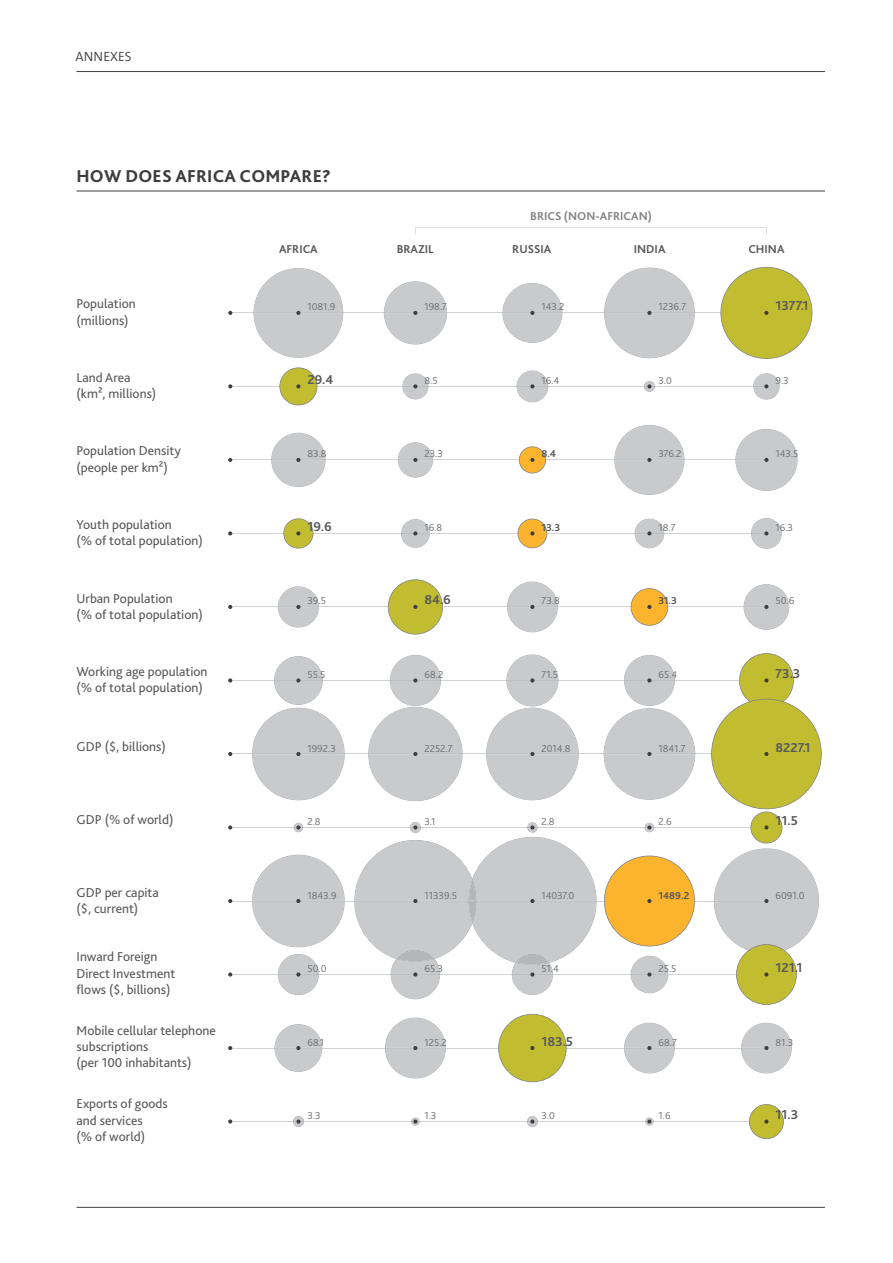
<style>
.page{position:relative;width:893px;height:1263px;background:#fff}
.page>*{position:absolute;margin:0;border:0;box-sizing:border-box;transform-origin:0 0}
.t1{font:800 18px "Bliss 2";letter-spacing:.01em;color:#3e3e3f}
.t2{font:13.5px/16.2px "Bliss 2";color:#57585a}
.t3{font:700 13.5px "Bliss 2";color:#57585a}
.t4{font:300 13.5px "The Mix 4";color:#3e3e3f}
.t5{font:700 12px "Bliss 2";color:#57585a}
.t6{font:700 12px "Bliss 2";color:#808285}
.t7{font:300 10.5px "Bliss 2";color:#6c6d70}
.t8{font:700 10.5px "Bliss 2";color:#57585a}
</style>
<div class="page">
<hr style="left:77px;top:191px;width:748px;height:1px;background:#3e3e3f">
<hr style="left:77px;top:1207px;width:748px;height:1px;background:#3e3e3f">
<hr style="left:77px;top:71px;width:748px;height:1px;background:#3e3e3f">
<hr style="left:230px;top:312px;width:537px;height:1px;background:#d1d2d4">
<hr style="left:230px;top:386px;width:537px;height:1px;background:#d1d2d4">
<hr style="left:230px;top:460px;width:537px;height:1px;background:#d1d2d4">
<hr style="left:230px;top:533px;width:537px;height:1px;background:#d1d2d4">
<hr style="left:230px;top:607px;width:537px;height:1px;background:#d1d2d4">
<hr style="left:230px;top:680px;width:537px;height:1px;background:#d1d2d4">
<hr style="left:230px;top:754px;width:537px;height:1px;background:#d1d2d4">
<hr style="left:230px;top:827px;width:537px;height:1px;background:#d1d2d4">
<hr style="left:230px;top:901px;width:537px;height:1px;background:#d1d2d4">
<hr style="left:230px;top:974px;width:537px;height:1px;background:#d1d2d4">
<hr style="left:230px;top:1048px;width:537px;height:1px;background:#d1d2d4">
<hr style="left:230px;top:1121px;width:537px;height:1px;background:#d1d2d4">
<svg style="left:279px;top:367px;width:38px;height:38px"></svg>
<svg style="left:283px;top:518px;width:30px;height:30px"></svg>
<svg style="left:278px;top:586px;width:41px;height:41px"></svg>
<svg style="left:252px;top:656px;width:93px;height:144px"></svg>
<svg style="left:294px;top:823px;width:9px;height:9px"></svg>
<svg style="left:293px;top:1116px;width:11px;height:11px"></svg>
<svg style="left:252px;top:855px;width:93px;height:92px"></svg>
<svg style="left:278px;top:954px;width:41px;height:41px"></svg>
<svg style="left:274px;top:1024px;width:49px;height:48px"></svg>
<svg style="left:254px;top:268px;width:89px;height:90px"></svg>
<svg style="left:271px;top:433px;width:55px;height:54px"></svg>
<svg style="left:502px;top:283px;width:61px;height:60px"></svg>
<svg style="left:517px;top:370px;width:32px;height:32px"></svg>
<svg style="left:519px;top:446px;width:27px;height:27px"></svg>
<svg style="left:518px;top:519px;width:29px;height:29px"></svg>
<svg style="left:507px;top:582px;width:51px;height:50px"></svg>
<svg style="left:486px;top:654px;width:93px;height:146px"></svg>
<svg style="left:498px;top:1014px;width:69px;height:68px"></svg>
<svg style="left:527px;top:1116px;width:11px;height:11px"></svg>
<svg style="left:644px;top:381px;width:11px;height:11px"></svg>
<svg style="left:604px;top:267px;width:91px;height:91px"></svg>
<svg style="left:614px;top:425px;width:71px;height:70px"></svg>
<svg style="left:635px;top:519px;width:29px;height:29px"></svg>
<svg style="left:631px;top:588px;width:37px;height:38px"></svg>
<svg style="left:604px;top:655px;width:91px;height:145px"></svg>
<svg style="left:645px;top:823px;width:9px;height:9px"></svg>
<svg style="left:604px;top:855px;width:91px;height:91px"></svg>
<svg style="left:631px;top:956px;width:37px;height:37px"></svg>
<svg style="left:624px;top:1023px;width:51px;height:50px"></svg>
<svg style="left:645px;top:1117px;width:9px;height:9px"></svg>
<svg style="left:720px;top:267px;width:92px;height:92px"></svg>
<svg style="left:753px;top:373px;width:27px;height:27px"></svg>
<svg style="left:735px;top:429px;width:62px;height:62px"></svg>
<svg style="left:751px;top:518px;width:31px;height:31px"></svg>
<svg style="left:744px;top:584px;width:45px;height:46px"></svg>
<svg style="left:711px;top:653px;width:111px;height:352px"></svg>
<svg style="left:741px;top:1023px;width:51px;height:50px"></svg>
<svg style="left:749px;top:1104px;width:35px;height:35px"></svg>
<svg style="left:415px;top:227px;width:352px;height:7px"></svg>
<svg style="left:384px;top:281px;width:63px;height:63px"></svg>
<svg style="left:402px;top:373px;width:27px;height:26px"></svg>
<svg style="left:398px;top:442px;width:35px;height:36px"></svg>
<svg style="left:401px;top:519px;width:29px;height:29px"></svg>
<svg style="left:388px;top:579px;width:55px;height:55px"></svg>
<svg style="left:368px;top:655px;width:95px;height:146px"></svg>
<svg style="left:354px;top:822px;width:243px;height:177px"></svg>
<svg style="left:385px;top:1017px;width:61px;height:61px"></svg>
<svg style="left:411px;top:1117px;width:9px;height:9px"></svg>
<svg style="left:228px;top:384px;width:4px;height:4px"></svg>
<svg style="left:228px;top:531px;width:4px;height:4px"></svg>
<svg style="left:228px;top:605px;width:4px;height:4px"></svg>
<svg style="left:228px;top:678px;width:4px;height:4px"></svg>
<svg style="left:228px;top:752px;width:4px;height:4px"></svg>
<svg style="left:228px;top:825px;width:4px;height:4px"></svg>
<svg style="left:228px;top:1119px;width:4px;height:4px"></svg>
<svg style="left:228px;top:899px;width:4px;height:4px"></svg>
<svg style="left:228px;top:972px;width:4px;height:4px"></svg>
<svg style="left:228px;top:1046px;width:4px;height:4px"></svg>
<svg style="left:228px;top:458px;width:4px;height:4px"></svg>
<svg style="left:228px;top:311px;width:4px;height:4px"></svg>
<p class="t4" style="left:75px;top:46px;width:58px">ANNEXES</p>
<h1 class="t1" style="left:77px;top:165px;width:256px">HOW DOES AFRICA COMPARE?</h1>
<p class="t6" style="left:530px;top:209px;width:123px">BRICS (NON-AFRICAN)</p>
<p class="t5" style="left:279px;top:242px;width:40px">AFRICA</p>
<p class="t5" style="left:512px;top:242px;width:41px">RUSSIA</p>
<p class="t5" style="left:397px;top:242px;width:39px">BRAZIL</p>
<p class="t5" style="left:634px;top:242px;width:33px">INDIA</p>
<p class="t5" style="left:748px;top:242px;width:38px">CHINA</p>
<p class="t2" style="left:77px;top:296px;width:61px">Population (millions)</p>
<p class="t7" style="left:307px;top:300px;width:29px">1081.9</p>
<p class="t7" style="left:424px;top:300px;width:24px">198.7</p>
<p class="t7" style="left:541px;top:300px;width:25px">143.2</p>
<p class="t7" style="left:658px;top:300px;width:29px">1236.7</p>
<p class="t3" style="left:775px;top:298px;width:35px">1377.1</p>
<p class="t2" style="left:77px;top:369px;width:81px">Land Area (km², millions)</p>
<p class="t3" style="left:307px;top:371px;width:27px">29.4</p>
<p class="t7" style="left:424px;top:374px;width:15px">8.5</p>
<p class="t7" style="left:541px;top:374px;width:19px">16.4</p>
<p class="t7" style="left:658px;top:374px;width:15px">3.0</p>
<p class="t7" style="left:775px;top:374px;width:15px">9.3</p>
<p class="t2" style="left:77px;top:443px;width:106px">Population Density (people per km²)</p>
<p class="t7" style="left:307px;top:447px;width:21px">83.8</p>
<p class="t7" style="left:424px;top:447px;width:20px">23.3</p>
<p class="t8" style="left:541px;top:447px;width:16px">8.4</p>
<p class="t7" style="left:658px;top:447px;width:25px">376.2</p>
<p class="t7" style="left:775px;top:447px;width:25px">143.5</p>
<p class="t2" style="left:77px;top:516px;width:128px">Youth population<br>(% of total population)</p>
<p class="t3" style="left:307px;top:518px;width:26px">19.6</p>
<p class="t7" style="left:424px;top:521px;width:19px">16.8</p>
<p class="t8" style="left:541px;top:521px;width:20px">13.3</p>
<p class="t7" style="left:658px;top:521px;width:19px">18.7</p>
<p class="t7" style="left:775px;top:521px;width:19px">16.3</p>
<p class="t2" style="left:77px;top:590px;width:128px">Urban Population<br>(% of total population)</p>
<p class="t7" style="left:307px;top:594px;width:20px">39.5</p>
<p class="t3" style="left:424px;top:592px;width:28px">84.6</p>
<p class="t7" style="left:541px;top:594px;width:20px">73.8</p>
<p class="t8" style="left:658px;top:594px;width:20px">31.3</p>
<p class="t7" style="left:775px;top:594px;width:20px">50.6</p>
<p class="t2" style="left:77px;top:663px;width:133px">Working age population (% of total population)</p>
<p class="t7" style="left:307px;top:668px;width:20px">55.5</p>
<p class="t7" style="left:424px;top:668px;width:20px">68.2</p>
<p class="t7" style="left:541px;top:668px;width:18px">71.5</p>
<p class="t7" style="left:658px;top:668px;width:20px">65.4</p>
<p class="t3" style="left:775px;top:665px;width:26px">73.3</p>
<p class="t2" style="left:77px;top:738px;width:91px">GDP ($, billions)</p>
<p class="t7" style="left:307px;top:741px;width:30px">1992.3</p>
<p class="t7" style="left:424px;top:741px;width:30px">2252.7</p>
<p class="t7" style="left:541px;top:741px;width:31px">2014.8</p>
<p class="t7" style="left:658px;top:741px;width:29px">1841.7</p>
<p class="t3" style="left:775px;top:739px;width:37px">8227.1</p>
<p class="t2" style="left:77px;top:811px;width:98px">GDP (% of world)</p>
<p class="t7" style="left:307px;top:815px;width:15px">2.8</p>
<p class="t7" style="left:424px;top:815px;width:13px">3.1</p>
<p class="t7" style="left:541px;top:815px;width:15px">2.8</p>
<p class="t7" style="left:658px;top:815px;width:15px">2.6</p>
<p class="t3" style="left:775px;top:812px;width:24px">11.5</p>
<p class="t2" style="left:77px;top:884px;width:84px">GDP per capita ($, current)</p>
<p class="t7" style="left:307px;top:888px;width:31px">1843.9</p>
<p class="t7" style="left:424px;top:888px;width:34px">11339.5</p>
<p class="t7" style="left:541px;top:888px;width:35px">14037.0</p>
<p class="t8" style="left:658px;top:888px;width:32px">1489.2</p>
<p class="t7" style="left:775px;top:888px;width:31px">6091.0</p>
<p class="t2" style="left:77px;top:948px;width:100px">Inward Foreign<br>Direct Investment flows ($, billions)</p>
<p class="t7" style="left:307px;top:962px;width:21px">50.0</p>
<p class="t7" style="left:424px;top:962px;width:20px">65.3</p>
<p class="t7" style="left:541px;top:962px;width:19px">51.4</p>
<p class="t7" style="left:658px;top:962px;width:20px">25.5</p>
<p class="t3" style="left:775px;top:959px;width:28px">121.1</p>
<p class="t2" style="left:77px;top:1022px;width:141px">Mobile cellular telephone subscriptions<br>(per 100 inhabitants)</p>
<p class="t7" style="left:307px;top:1035px;width:18px">68.1</p>
<p class="t7" style="left:424px;top:1035px;width:24px">125.2</p>
<p class="t3" style="left:541px;top:1033px;width:33px">183.5</p>
<p class="t7" style="left:658px;top:1035px;width:20px">68.7</p>
<p class="t7" style="left:775px;top:1035px;width:19px">81.3</p>
<p class="t2" style="left:77px;top:1095px;width:93px">Exports of goods and services<br>(% of world)</p>
<p class="t7" style="left:307px;top:1109px;width:15px">3.3</p>
<p class="t7" style="left:424px;top:1109px;width:14px">1.3</p>
<p class="t7" style="left:541px;top:1109px;width:15px">3.0</p>
<p class="t7" style="left:658px;top:1109px;width:14px">1.6</p>
<p class="t3" style="left:775px;top:1106px;width:24px">11.3</p>
</div>
